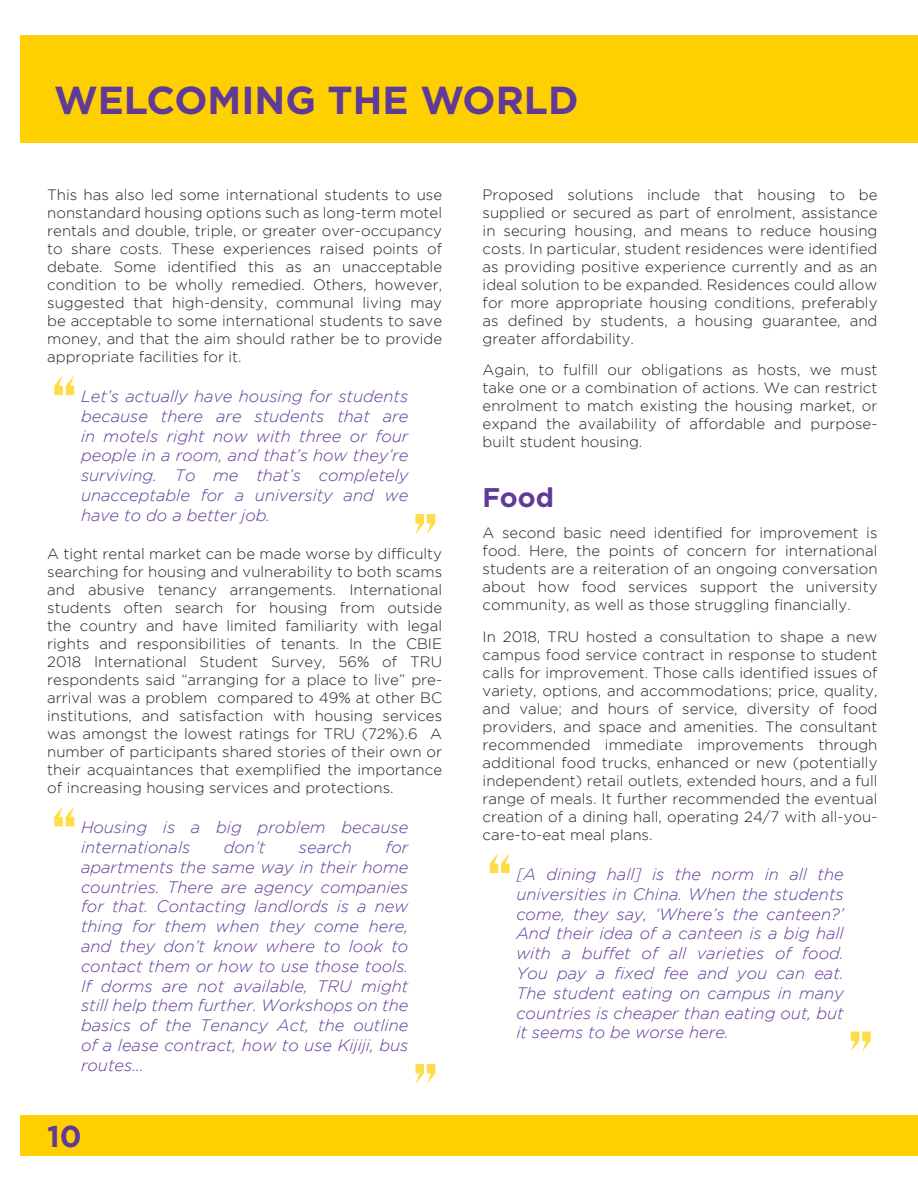
<style>
.page{position:relative;width:918px;height:1188px;background:#fff}
.page>*{position:absolute;margin:0;border:0;box-sizing:border-box;transform-origin:0 0}
.t1{font:700 39px "Gotham";color:#603a97}
.t2{font:700 30px "Gotham";color:#603a97}
.Header_2{font:700 27px "Gotham";color:#603a97}
.Quote_1{font:italic 300 16.5px/19.8px "Gotham";color:#603a97;text-align:justify}
.body{font:300 15px/18px "Gotham";color:#231f20;text-align:justify}
</style>
<div class="page">
<div style="left:20px;top:35px;width:898px;height:108px;background:#ffd000"></div>
<div style="left:20px;top:1116px;width:898px;height:40px;background:#ffd000"></div>
<svg style="left:54px;top:375px;width:20px;height:20px"></svg>
<svg style="left:415px;top:514px;width:20px;height:20px"></svg>
<svg style="left:54px;top:806px;width:20px;height:20px"></svg>
<svg style="left:415px;top:1064px;width:20px;height:20px"></svg>
<svg style="left:490px;top:853px;width:20px;height:20px"></svg>
<svg style="left:851px;top:1032px;width:20px;height:20px"></svg>
<h1 class="t1" style="left:54px;top:74px;width:526px">WELCOMING THE WORLD</h1>
<p class="body" style="left:47px;top:185px;width:396px">This has also led some international students to use nonstandard housing options such as long-term motel rentals and double, triple, or greater over-occupancy to share costs. These experiences raised points of debate. Some identified this as an unacceptable condition to be wholly remedied. Others, however, suggested that high-density, communal living may be acceptable to some international students to save money, and that the aim should rather be to provide appropriate facilities for it.</p>
<p class="Quote_1" style="left:81px;top:386px;width:329px">Let’s actually have housing for students because there are students that are in motels right now with three or four people in a room, and that’s how they’re surviving. To me that’s completely unacceptable for a university and we have to do a better job.</p>
<p class="body" style="left:47px;top:545px;width:396px">A tight rental market can be made worse by difficulty searching for housing and vulnerability to both scams and abusive tenancy arrangements. International students often search for housing from outside the country and have limited familiarity with legal rights and responsibilities of tenants. In the CBIE 2018 International Student Survey, 56% of TRU respondents said “arranging for a place to live” pre&shy;arrival was a problem compared to 49% at other BC institutions, and satisfaction with housing services was amongst the lowest ratings for TRU (72%).6 A number of participants shared stories of their own or their acquaintances that exemplified the importance of increasing housing services and protections.</p>
<p class="Quote_1" style="left:81px;top:817px;width:329px">Housing is a big problem because internationals</p>
<p class="Quote_1" style="left:81px;top:837px;width:329px;text-indent:304px">for apartments the same way in their home countries. There are agency companies for that. Contacting landlords is a new thing for them when they come here, and they don’t know where to look to contact them or how to use those tools.<br>If dorms are not available, TRU might still help them further. Workshops on the basics of the Tenancy Act, the outline of a lease contract, how to use Kijiji, bus routes…</p>
<p class="Quote_1" style="left:224px;top:837px;width:43px">don’t</p>
<p class="Quote_1" style="left:299px;top:837px;width:55px">search</p>
<h2 class="t2" style="left:47px;top:1119px;width:36px">10</h2>
<p class="body" style="left:483px;top:185px;width:396px">Proposed solutions include that housing to be supplied or secured as part of enrolment, assistance in securing housing, and means to reduce housing costs. In particular, student residences were identified as providing positive experience currently and as an ideal solution to be expanded. Residences could allow for more appropriate housing conditions, preferably as defined by students, a housing guarantee, and greater affordability.</p>
<p class="body" style="left:483px;top:361px;width:396px">Again, to fulfill our obligations as hosts, we must take one or a combination of actions. We can restrict enrolment to match existing the housing market, or expand the availability of affordable and purpose&shy;built student housing.</p>
<p class="Header_2" style="left:483px;top:479px;width:73px">Food</p>
<p class="body" style="left:483px;top:524px;width:396px">A second basic need identified for improvement is food. Here, the points of concern for international students are a reiteration of an ongoing conversation about how food services support the university community, as well as those struggling financially.</p>
<p class="body" style="left:483px;top:627px;width:396px">In 2018, TRU hosted a consultation to shape a new campus food service contract in response to student calls for improvement. Those calls identified issues of variety, options, and accommodations; price, quality, and value; and hours of service, diversity of food providers, and space and amenities. The consultant recommended immediate improvements through additional food trucks, enhanced or new (potentially independent) retail outlets, extended hours, and a full range of meals. It further recommended the eventual creation of a dining hall, operating 24/7 with all-you&shy;care-to-eat meal plans.</p>
<p class="Quote_1" style="left:516px;top:864px;width:329px">[A dining hall] is the norm in all the universities in China. When the students come, they say, ‘Where’s the canteen?’ And their idea of a canteen is a big hall with a buffet of all varieties of food.<br>You pay a fixed fee and you can eat.<br>The student eating on campus in many countries is cheaper than eating out, but it seems to be worse here.</p>
</div>
